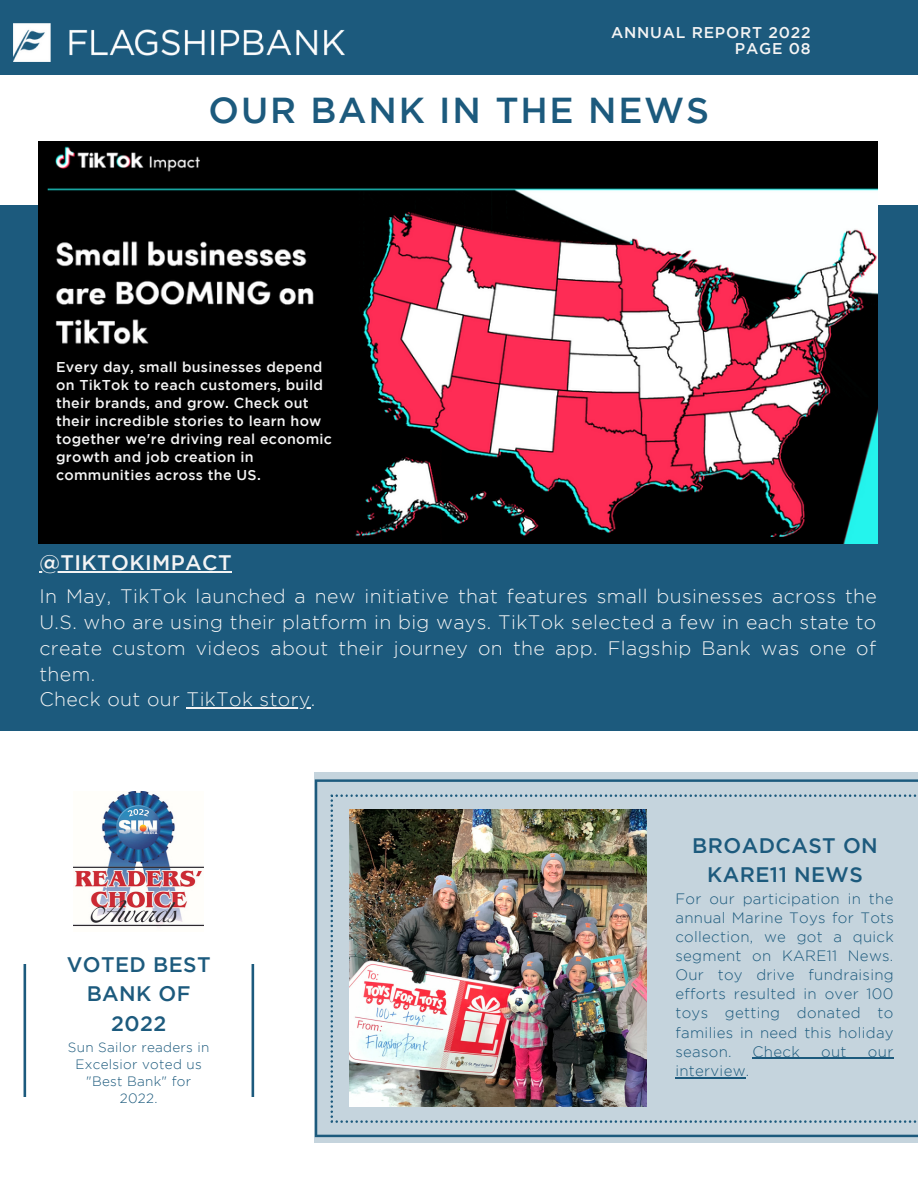
<style>
.page{position:relative;width:918px;height:1188px;background:#fff}
.page>*{position:absolute;margin:0;border:0;box-sizing:border-box;transform-origin:0 0}
.t1{font:500 36px "Gotham";letter-spacing:.05em;color:#1c5a7d}
.t2{font:500 21px/29.2px "Gotham";letter-spacing:.02em;color:#1c5a7d;text-align:center}
.t3{font:500 21px "Gotham";letter-spacing:.02em;color:#f4f4f4}
.t4{font:300 19.5px/25.8px "Gotham";letter-spacing:.02em;color:#f4f4f4}
.t5{font:500 15.6px/15.8px "Gotham";letter-spacing:.05em;color:#f4f4f4;text-align:right}
.t6{font:300 15px/19px "Gotham";letter-spacing:.02em;color:#1c5a7d;text-align:justify}
.t7{font:500 14.25px/18px "Gotham";letter-spacing:.02em;color:#f4f4f4}
.t8{font:300 13.5px/16.8px "Gotham";letter-spacing:.02em;color:#1c5a7d;text-align:center}
</style>
<div class="page">
<div style="left:0;top:205px;width:918px;height:526px;background:#1c5a7d"></div>
<img style="left:38px;top:141px;width:839px;height:402px">
<div style="left:0;top:0;width:918px;height:75px;background:#1c5a7d"></div>
<img style="left:13px;top:23px;width:332px;height:38px">
<img style="left:73px;top:792px;width:131px;height:135px">
<svg style="left:24px;top:965px;width:230px;height:131px"></svg>
<svg style="left:314px;top:773px;width:604px;height:370px;background:#c1d1da"></svg>
<svg style="left:315px;top:779px;width:603px;height:358px;background:#a9c0cd"></svg>
<div style="left:331px;top:794px;width:587px;height:329px;background:#c5d4dd"></div>
<img style="left:349px;top:810px;width:297px;height:297px">
<div style="left:48px;top:351px;width:295px;height:168px;background:#000"></div>
<hr style="left:39px;top:571px;width:193px;height:2px;background:#f4f4f4">
<hr style="left:187px;top:708px;width:124px;height:1px;background:#f4f4f4">
<hr style="left:753px;top:1058px;width:141px;height:1px;background:#1c5a7d">
<hr style="left:675px;top:1077px;width:71px;height:1px;background:#1c5a7d">
<p class="t5" style="left:611px;top:26px;width:201px">ANNUAL REPORT 2022<br>PAGE 08</p>
<h1 class="t1" style="left:209px;top:97px;width:502px">OUR BANK IN THE NEWS</h1>
<p class="t7" style="left:56px;top:359px;width:278px">Every day, small businesses depend on TikTok to reach customers, build their brands, and grow. Check out their incredible stories to learn how together we're driving real economic growth and job creation in communities across the US.</p>
<p class="t3" style="left:39px;top:555px;width:194px">@TIKTOKIMPACT</p>
<p class="t4" style="left:39px;top:584px;width:839px">In May, TikTok launched a new initiative that features small businesses across the U.S. who are using their platform in big ways. TikTok selected a few in each state to create custom videos about their journey on the app. Flagship Bank was one of them.<br>Check out our TikTok story.</p>
<p class="t2" style="left:67px;top:952px;width:145px">VOTED BEST<br>BANK OF<br>2022</p>
<p class="t8" style="left:68px;top:1040px;width:143px">Sun Sailor readers in<br>Excelsior voted us "Best Bank" for<br>2022.</p>
<p class="t2" style="left:692px;top:832px;width:187px">BROADCAST ON<br>KARE11 NEWS</p>
<p class="t6" style="left:675px;top:890px;width:220px">For our participation in the annual Marine Toys for Tots collection, we got a quick segment on KARE11 News.<br>Our toy drive fundraising efforts resulted in over 100 toys getting donated to families in need this holiday season.</p>
<p class="t6" style="left:753px;top:1043px;width:49px">Check</p>
<p class="t6" style="left:821px;top:1043px;width:27px">out</p>
<p class="t6" style="left:868px;top:1043px;width:27px">our</p>
<p class="t6" style="left:675px;top:1062px;width:75px">interview.</p>
</div>
